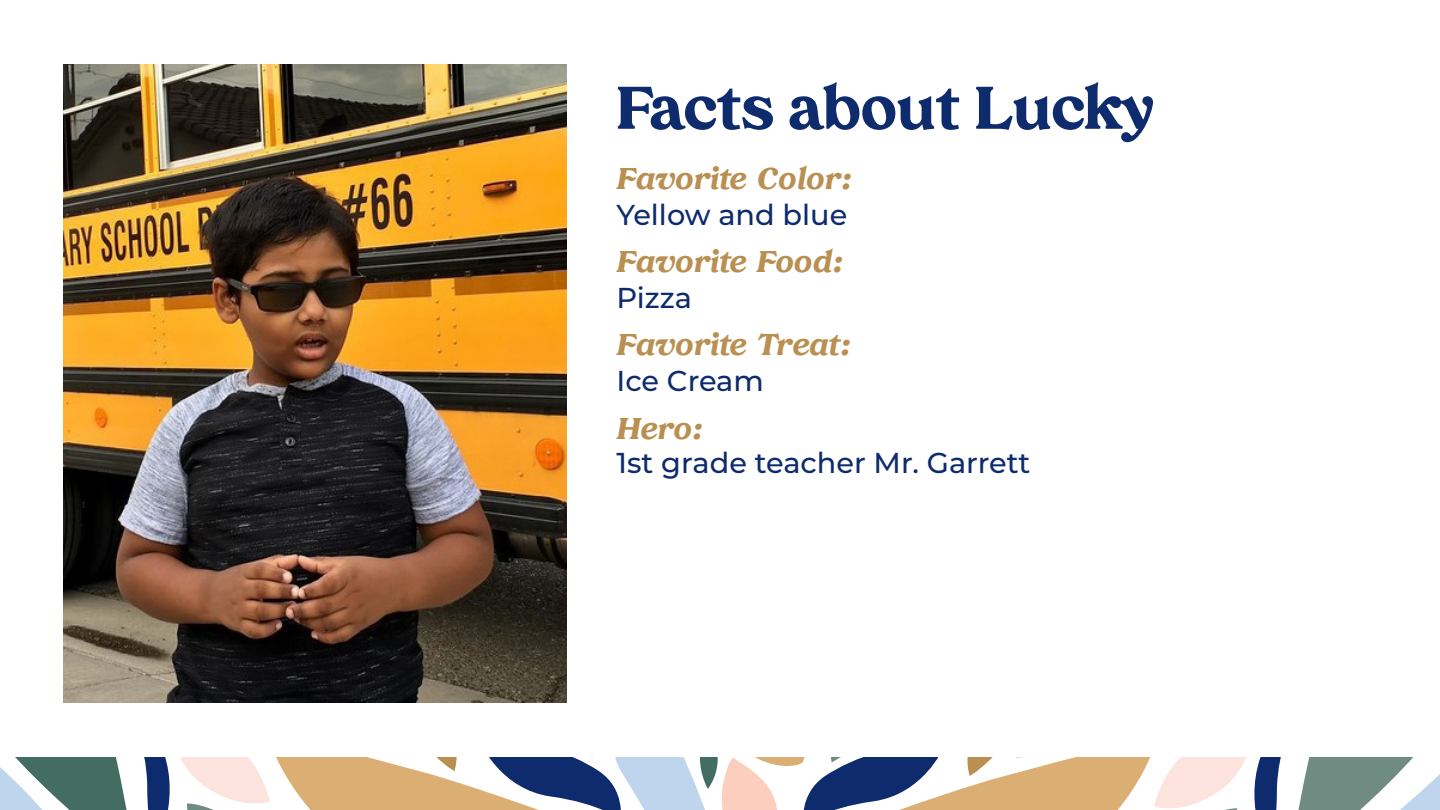
<style>
.page{position:relative;width:1440px;height:810px;background:#fff}
.page>*{position:absolute;margin:0;border:0;box-sizing:border-box;transform-origin:0 0}
.t1{font:800 60px "Tropiline";color:#0d2b6d}
.t2{font:italic 800 30px "Tropiline";color:#b99051}
.t3{font:500 28.75px "Montserrat";color:#0d2b6d}
</style>
<div class="page">
<svg style="left:0;top:758px;width:1440px;height:52px"></svg>
<img style="left:64px;top:65px;width:502px;height:637px">
<p class="t1" style="left:617px;top:73px;width:539px">Facts about Lucky</p>
<p class="t2" style="left:617px;top:161px;width:237px">Favorite Color:</p>
<p class="t3" style="left:617px;top:195px;width:232px">Yellow and blue</p>
<p class="t2" style="left:617px;top:244px;width:228px">Favorite Food:</p>
<p class="t3" style="left:617px;top:278px;width:77px">Pizza</p>
<p class="t2" style="left:617px;top:327px;width:236px">Favorite Treat:</p>
<p class="t3" style="left:617px;top:361px;width:149px">Ice Cream</p>
<p class="t2" style="left:617px;top:411px;width:88px">Hero:</p>
<p class="t3" style="left:617px;top:443px;width:415px">1st grade teacher Mr. Garrett</p>
</div>
